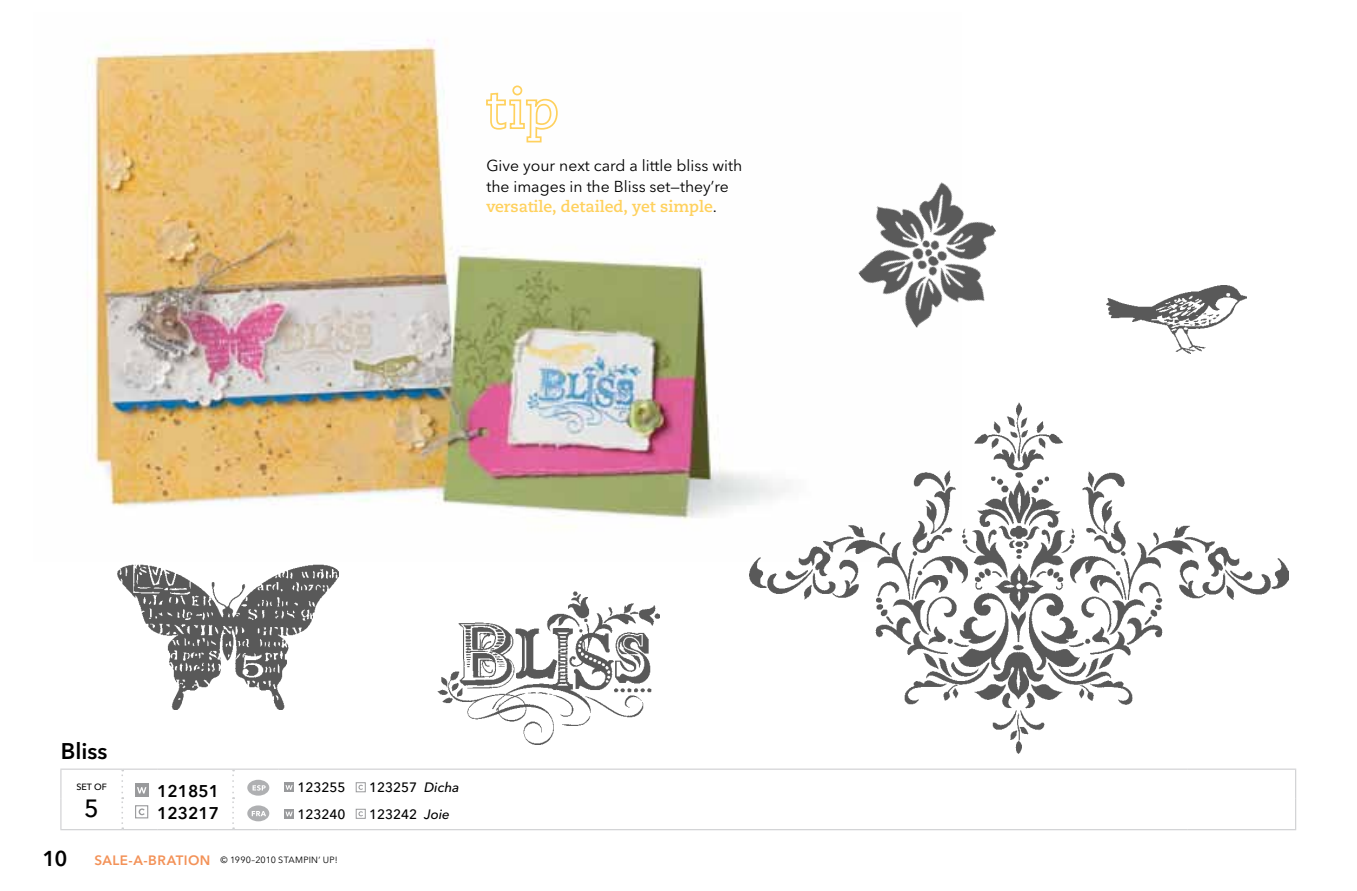
<style>
.page{position:relative;width:1357px;height:891px;background:#fff}
.page>*{position:absolute;margin:0;border:0;box-sizing:border-box;transform-origin:0 0}
.t1{font:500 24.75px "Avenir Next LT Pro";color:#000}
.t2{font:600 22.5px "Avenir Next LT Pro";color:#000}
.t3{font:600 21.38px "Avenir Next LT Pro";color:#000}
.t4{font:600 16.88px "Avenir Next LT Pro";color:#000}
.t5{font:15.75px/20.2px "Avenir Next LT Pro";color:#000}
.t6{font:700 15.75px "Caecilia";color:#ffd15e}
.t7{font:500 13.5px "Avenir Next LT Pro";color:#000}
.t8{font:9px "Avenir Next LT Pro";letter-spacing:.025em;color:#000}
.t9{font:500 9px "Avenir Next LT Pro";color:#000}
.s1{font-family:"Avenir Next LT Pro";font-weight:400;color:#000}
.s2{font-style:italic}
.s3{font-weight:600;font-size:13.5px;color:#f39258}
</style>
<div class="page">
<img style="left:87px;top:39px;width:662px;height:482px">
<svg style="left:485px;top:85px;width:73px;height:58px"></svg>
<img style="left:117px;top:564px;width:221px;height:146px">
<img style="left:858px;top:182px;width:138px;height:146px">
<img style="left:438px;top:592px;width:222px;height:152px">
<img style="left:749px;top:402px;width:540px;height:352px">
<img style="left:1107px;top:285px;width:139px;height:69px">
<svg style="left:60px;top:770px;width:1px;height:28px"></svg>
<hr style="left:157px;top:769px;width:76px;height:1px;background:#cecfd1">
<hr style="left:60px;top:798px;width:1px;height:31px;background:#cecfd1">
<hr style="left:157px;top:829px;width:76px;height:1px;background:#cecfd1">
<svg style="left:121px;top:770px;width:2px;height:59px"></svg>
<hr style="left:1188px;top:769px;width:108px;height:1px;background:#cecfd1">
<svg style="left:1295px;top:770px;width:1px;height:28px"></svg>
<hr style="left:1295px;top:798px;width:1px;height:31px;background:#cecfd1">
<hr style="left:1188px;top:829px;width:108px;height:1px;background:#cecfd1">
<hr style="left:60px;top:769px;width:62px;height:1px;background:#cecfd1">
<hr style="left:122px;top:769px;width:35px;height:1px;background:#cecfd1">
<hr style="left:233px;top:769px;width:45px;height:1px;background:#cecfd1">
<hr style="left:278px;top:769px;width:910px;height:1px;background:#cecfd1">
<hr style="left:60px;top:829px;width:62px;height:1px;background:#cecfd1">
<hr style="left:122px;top:829px;width:35px;height:1px;background:#cecfd1">
<svg style="left:232px;top:770px;width:2px;height:59px"></svg>
<hr style="left:233px;top:829px;width:45px;height:1px;background:#cecfd1">
<hr style="left:278px;top:829px;width:910px;height:1px;background:#cecfd1">
<div style="left:135px;top:783px;width:13px;height:14px;background:#999a9c"></div>
<svg style="left:137px;top:787px;width:9px;height:7px"></svg>
<div style="left:247px;top:780px;width:22px;height:16px;background:#afb0b2;border-radius:50%"></div>
<svg style="left:253px;top:785px;width:13px;height:6px"></svg>
<div style="left:284px;top:782px;width:10px;height:10px;background:#999a9c"></div>
<svg style="left:285px;top:785px;width:8px;height:5px"></svg>
<div style="left:356px;top:782px;width:10px;height:10px;border:1px solid #999a9c"></div>
<svg style="left:358px;top:785px;width:5px;height:5px"></svg>
<div style="left:135px;top:805px;width:13px;height:13px;border:1px solid #999a9c"></div>
<svg style="left:139px;top:808px;width:6px;height:7px"></svg>
<div style="left:247px;top:805px;width:22px;height:16px;background:#afb0b2;border-radius:50%"></div>
<svg style="left:252px;top:811px;width:14px;height:5px"></svg>
<svg style="left:284px;top:809px;width:10px;height:10px"></svg>
<svg style="left:285px;top:812px;width:8px;height:4px"></svg>
<div style="left:356px;top:809px;width:10px;height:10px;border:1px solid #999a9c"></div>
<svg style="left:358px;top:811px;width:5px;height:5px"></svg>
<p class="t5" style="left:486px;top:156px;width:257px">Give your next card a little bliss with the images in the B liss set—they’re</p>
<p class="t6" style="left:486px;top:197px;width:232px">versatile, detailed, yet simple<span class="s1">.</span></p>
<h2 class="t2" style="left:61px;top:738px;width:48px">BLISS</h2>
<p class="t9" style="left:76px;top:782px;width:32px">SET OF</p>
<p class="t4" style="left:157px;top:781px;width:63px">121851</p>
<p class="t7" style="left:297px;top:779px;width:50px">123255</p>
<p class="t7" style="left:369px;top:779px;width:92px">123257 <span class="s2">Dicha</span></p>
<h1 class="t1" style="left:84px;top:793px;width:16px">5</h1>
<p class="t4" style="left:157px;top:802px;width:63px">123217</p>
<p class="t7" style="left:297px;top:806px;width:50px">123240</p>
<p class="t7" style="left:369px;top:806px;width:82px">123242 <span class="s2">Joie</span></p>
<h3 class="t3" style="left:43px;top:845px;width:27px">10</h3>
<p class="t8" style="left:95px;top:854px;width:245px"><span class="s3">SALE-A-BRATION</span> © 1990–2010 stampin ’ up!</p>
</div>
